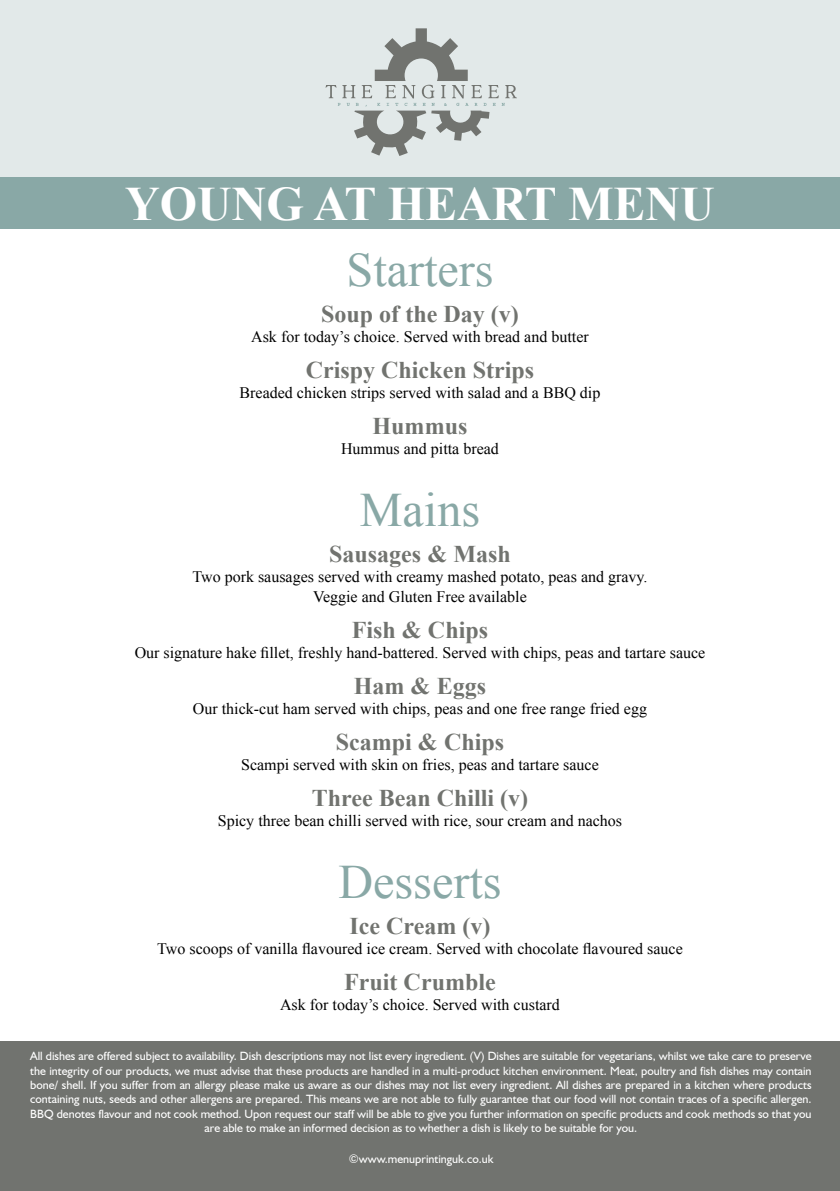
<style>
.page{position:relative;width:840px;height:1191px;background:#fff}
.page>*{position:absolute;margin:0;border:0;box-sizing:border-box;transform-origin:0 0}
.t1{font:48px "Times New Roman";color:#89a8a6}
.t2{font:700 48px "Times New Roman";color:#fff}
.t3{font:700 24px "Times New Roman";color:#71736f}
.t4{font:16px/20px "Times New Roman";color:#000;text-align:center}
.t5{font:12px/14.4px "Humanist 521 BT";color:#fff;text-align:center}
</style>
<div class="page">
<div style="left:0;top:0;width:839px;height:208px;background:#e2e9e9"></div>
<svg style="left:325px;top:28px;width:191px;height:128px"></svg>
<div style="left:0;top:178px;width:839px;height:51px;background:#89a8a6"></div>
<div style="left:0;top:1041px;width:839px;height:150px;background:#71736f"></div>
<h1 class="t2" style="left:125px;top:170px;width:591px">YOUNG AT HEART MENU</h1>
<h1 class="t1" style="left:346px;top:237px;width:148px">Starters</h1>
<h2 class="t3" style="left:321px;top:297px;width:199px">Soup of the Day (v)</h2>
<h3 class="t4" style="left:251px;top:326px;width:339px">Ask for today’s choice. Served with bread and butter</h3>
<h2 class="t3" style="left:306px;top:353px;width:230px">Crispy Chicken Strips</h2>
<h3 class="t4" style="left:239px;top:382px;width:362px">Breaded chicken strips served with salad and a BBQ dip</h3>
<h2 class="t3" style="left:372px;top:409px;width:96px">Hummus</h2>
<h3 class="t4" style="left:341px;top:438px;width:159px">Hummus and pitta bread</h3>
<h1 class="t1" style="left:360px;top:477px;width:121px">Mains</h1>
<h2 class="t3" style="left:329px;top:537px;width:183px">Sausages &amp; Mash</h2>
<h3 class="t4" style="left:192px;top:566px;width:456px">Two pork sausages served with creamy mashed potato, peas and gravy.<br>Veggie and Gluten Free available</h3>
<h2 class="t3" style="left:352px;top:613px;width:138px">Fish &amp; Chips</h2>
<h3 class="t4" style="left:135px;top:642px;width:572px">Our signature hake fillet, freshly hand-battered. Served with chips, peas and tartare sauce</h3>
<h2 class="t3" style="left:354px;top:669px;width:133px">Ham &amp; Eggs</h2>
<h3 class="t4" style="left:193px;top:698px;width:455px">Our thick-cut ham served with chips, peas and one free range fried egg</h3>
<h2 class="t3" style="left:336px;top:725px;width:170px">Scampi &amp; Chips</h2>
<h3 class="t4" style="left:241px;top:754px;width:359px">Scampi served with skin on fries, peas and tartare sauce</h3>
<h2 class="t3" style="left:311px;top:781px;width:218px">Three Bean Chilli (v)</h2>
<h3 class="t4" style="left:218px;top:810px;width:405px">Spicy three bean chilli served with rice, sour cream and nachos</h3>
<h1 class="t1" style="left:338px;top:849px;width:164px">Desserts</h1>
<h2 class="t3" style="left:349px;top:909px;width:142px">Ice Cream (v)</h2>
<h3 class="t4" style="left:157px;top:938px;width:526px">Two scoops of vanilla flavoured ice cream. Served with chocolate flavoured sauce</h3>
<h2 class="t3" style="left:344px;top:965px;width:153px">Fruit Crumble</h2>
<h3 class="t4" style="left:280px;top:994px;width:281px">Ask for today’s choice. Served with custard</h3>
<p class="t5" style="left:30px;top:1048px;width:782px">All dishes are offered subject to availability. Dish descriptions may not list every ingredient. (V) Dishes are suitable for vegetarians, whilst we take care to preserve the integrity of our products, we must advise that these products are handled in a multi-product kitchen environment. Meat, poultry and fish dishes may contain bone/ shell. If you suffer from an allergy please make us aware as our dishes may not list every ingredient. All dishes are prepared in a kitchen where products containing nuts, seeds and other allergens are prepared. This means we are not able to fully guarantee that our food will not contain traces of a specific allergen.<br>BBQ denotes flavour and not cook method. Upon request our staff will be able to give you further information on specific products and cook methods so that you are able to make an informed decision as to whether a dish is likely to be suitable for you.</p>
<p class="t5" style="left:348px;top:1151px;width:146px">©www.menuprintinguk.co.uk</p>
</div>
